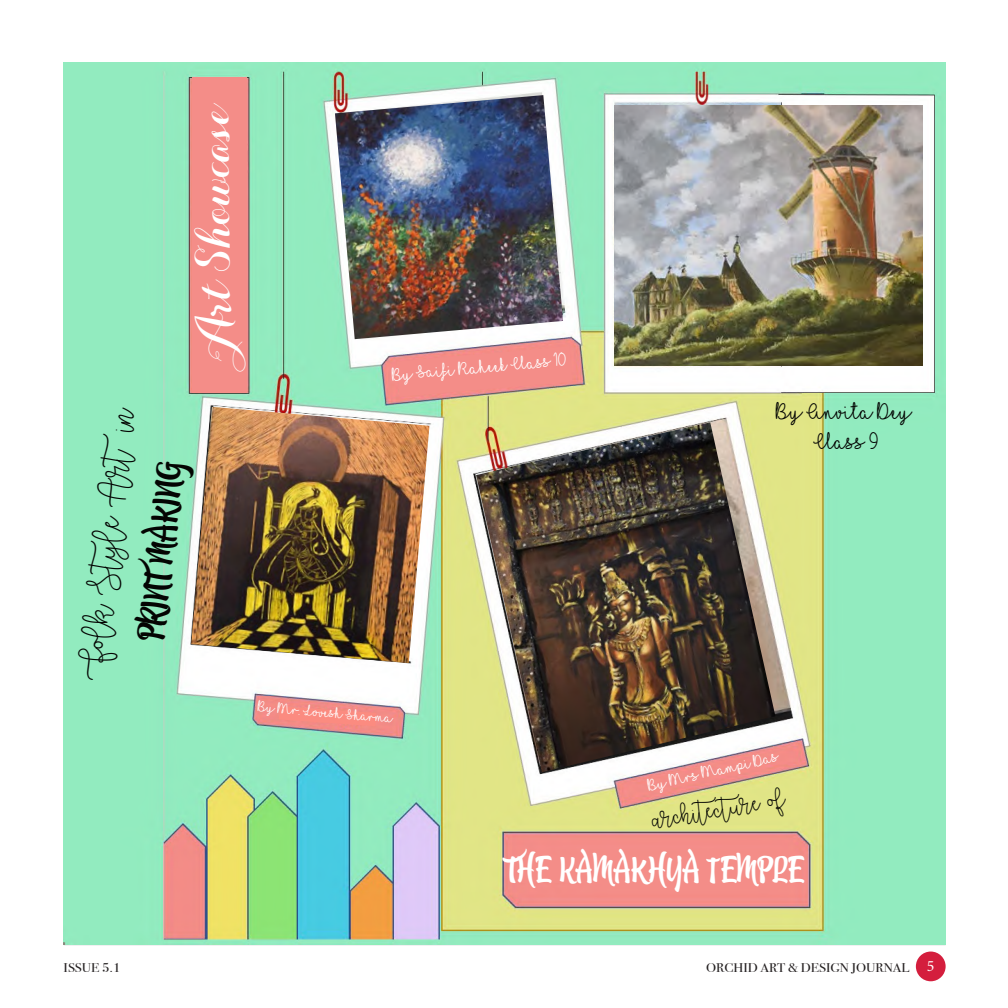
<style>
.page{position:relative;width:1008px;height:1008px;background:#fff}
.page>*{position:absolute;margin:0;border:0;box-sizing:border-box;transform-origin:0 0}
.t1{font:47.25px "Aurella Script";color:#fff}
.t2{font:35px "Atocha Caps";color:#040503}
.t3{font:33.25px "Atocha Caps";color:#fff}
.t4{font:28px "Better Together Demo";color:#040503}
.t5{font:24.5px "I Love Glitter";color:#040503}
.t6{font:21px "Better Together Demo";color:#040503}
.t7{font:19.25px "I Love Glitter";color:#fff}
.t8{font:17.5px "I Love Glitter";color:#fff}
.t9{font:15.75px "I Love Glitter";color:#fff}
.t10{font:12.6px "Bodoni Svty Two ITCTT";color:#231f20;scale:1.11 1}
.s1{font-family:"Minion Pro";font-size:15.75px;color:#fff}
</style>
<div class="page">
<div style="left:916px;top:952px;width:30px;height:29px;background:#d41e3d;border-radius:50%"></div>
<hr style="left:64px;top:944px;width:882px;height:1px;background:#231f20">
<img style="left:63px;top:63px;width:882px;height:882px">
<img style="left:476px;top:422px;width:299px;height:350px">
<img style="left:191px;top:407px;width:238px;height:256px">
<img style="left:615px;top:106px;width:307px;height:259px">
<img style="left:335px;top:95px;width:228px;height:244px">
<div style="left:192px;top:77px;width:54px;height:316px;background:#f48d88"></div>
<svg style="left:396px;top:346px;width:177px;height:51px;background:#ee968c"></svg>
<div style="left:515px;top:855px;width:99px;height:28px;background:#f48d88"></div>
<svg style="left:279px;top:706px;width:97px;height:20px;background:#f78a81"></svg>
<p class="t1" style="left:186px;top:362px;width:261px;rotate:-90deg">Art Showcase</p>
<p class="t4" style="left:74px;top:678px;width:274px;rotate:-83deg">Folk Style Art in</p>
<p class="t2" style="left:123px;top:637px;width:183px;rotate:-83deg">PRINT MAKING</p>
<p class="t7" style="left:391px;top:364px;width:176px;rotate:-5deg">By Saifi Raheek Class 10</p>
<p class="t9" style="left:259px;top:698px;width:137px;rotate:5deg">By Mr. Lovesh Sharma</p>
<p class="t5" style="left:776px;top:399px;width:137px">By Anvita Dey</p>
<p class="t5" style="left:814px;top:428px;width:66px">Class 9</p>
<p class="t8" style="left:646px;top:776px;width:135px;rotate:-13deg">By Mrs Mampi Das</p>
<p class="t6" style="left:650px;top:807px;width:136px;rotate:-9deg">architecture of</p>
<p class="t3" style="left:506px;top:844px;width:300px">THE KAMAKHYA TEMPLE</p>
<p class="t10" style="left:64px;top:957px;width:53px">ISSUE 5.1</p>
<p class="t10" style="left:706px;top:957px;width:207px">ORCHID ART &amp; DESIGN JOURNAL <span class="s1">5</span></p>
</div>
